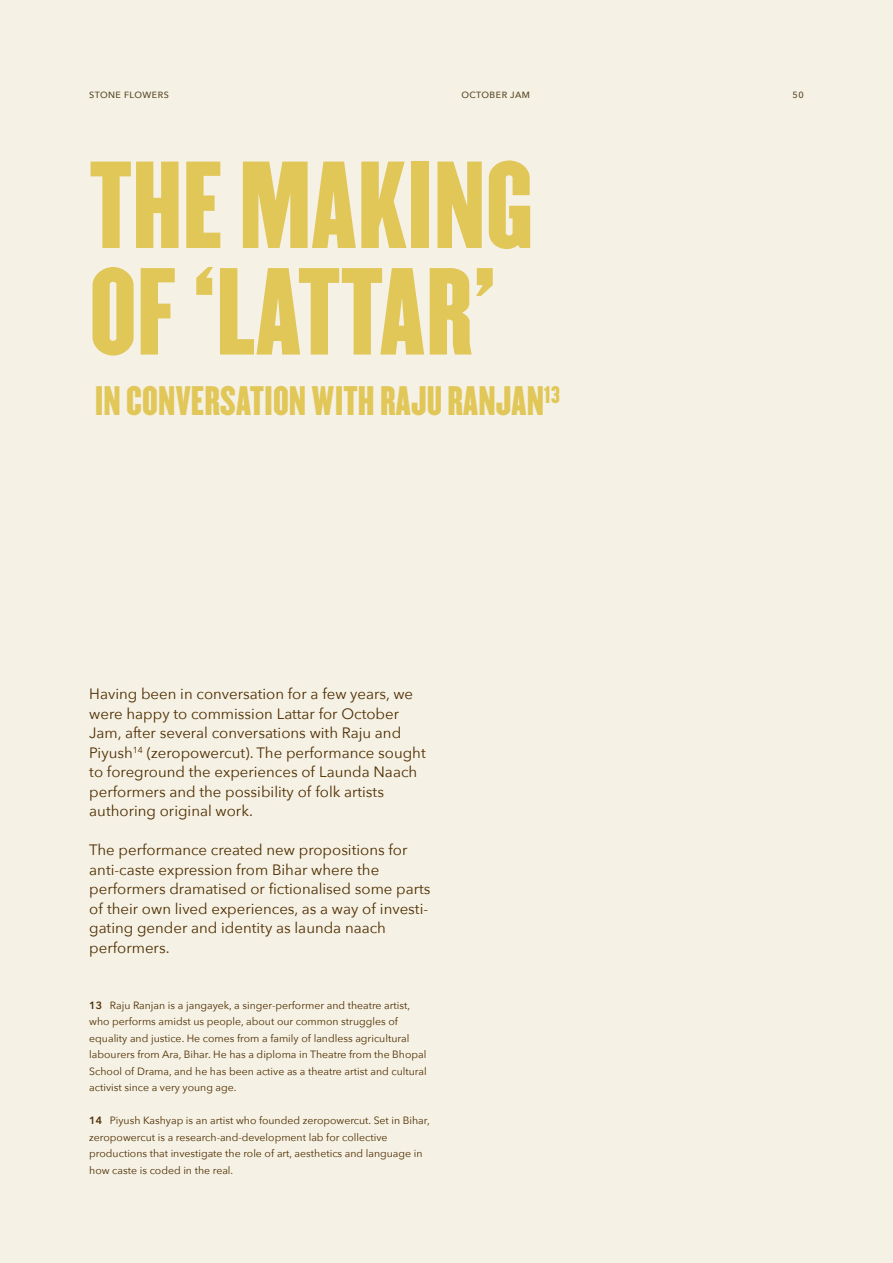
<style>
.page{position:relative;width:893px;height:1263px;background:#f5f1e4}
.page>*{position:absolute;margin:0;border:0;box-sizing:border-box;transform-origin:0 0}
.t1{font:108px/106.5px "Champion Gothic Lightweight";color:#e1c658}
.t2{font:36px "Champion Gothic Lightweight";color:#e1c658}
.t3{font:15px/19.5px "Avenir Next";color:#4e2d00}
.t4{font:10.5px/16.5px "Avenir Next";color:#4e2d00}
.t5{font:500 9px "Avenir Next";letter-spacing:.05em;color:#594725}
.s1{font-weight:600}
</style>
<div class="page">
<p class="t5" style="left:89px;top:88px;width:81px">STONE FLOWERS</p>
<p class="t5" style="left:461px;top:88px;width:70px">OCTOBER JAM</p>
<p class="t5" style="left:792px;top:88px;width:13px">50</p>
<p class="t1" style="left:89px;top:145px;width:446px">THE MAKING<br>OF ‘LATTAR’</p>
<p class="t2" style="left:95px;top:371px;width:467px">IN CONVERSATION WITH RAJU RANJAN<sup>13</sup></p>
<p class="t3" style="left:89px;top:684px;width:338px">Having been in conversation for a few years, we were happy to commission Lattar for October Jam, after several conversations with Raju and Piyush<sup>14</sup> (zeropowercut). The performance sought to foreground the experiences of Launda Naach performers and the possibility of folk artists authoring original work.</p>
<p class="t3" style="left:89px;top:840px;width:343px">The performance created new propositions for anti-caste expression from Bihar where the performers dramatised or fictionalised some parts of their own lived experiences, as a way of investi&shy;gating gender and identity as launda naach performers.</p>
<p class="t4" style="left:89px;top:996px;width:339px"><span class="s1">13</span> Raju Ranjan is a jangayek, a singer-performer and theatre artist, who performs amidst us people, about our common struggles of equality and justice. He comes from a family of landless agricultural labourers from Ara, Bihar. He has a diploma in Theatre from the Bhopal School of Drama, and he has been active as a theatre artist and cultural activist since a very young age.</p>
<p class="t4" style="left:89px;top:1112px;width:342px"><span class="s1">14</span> Piyush Kashyap is an artist who founded zeropowercut. Set in Bihar, zeropowercut is a research-and-development lab for collective productions that investigate the role of art, aesthetics and language in how caste is coded in the real.</p>
</div>
